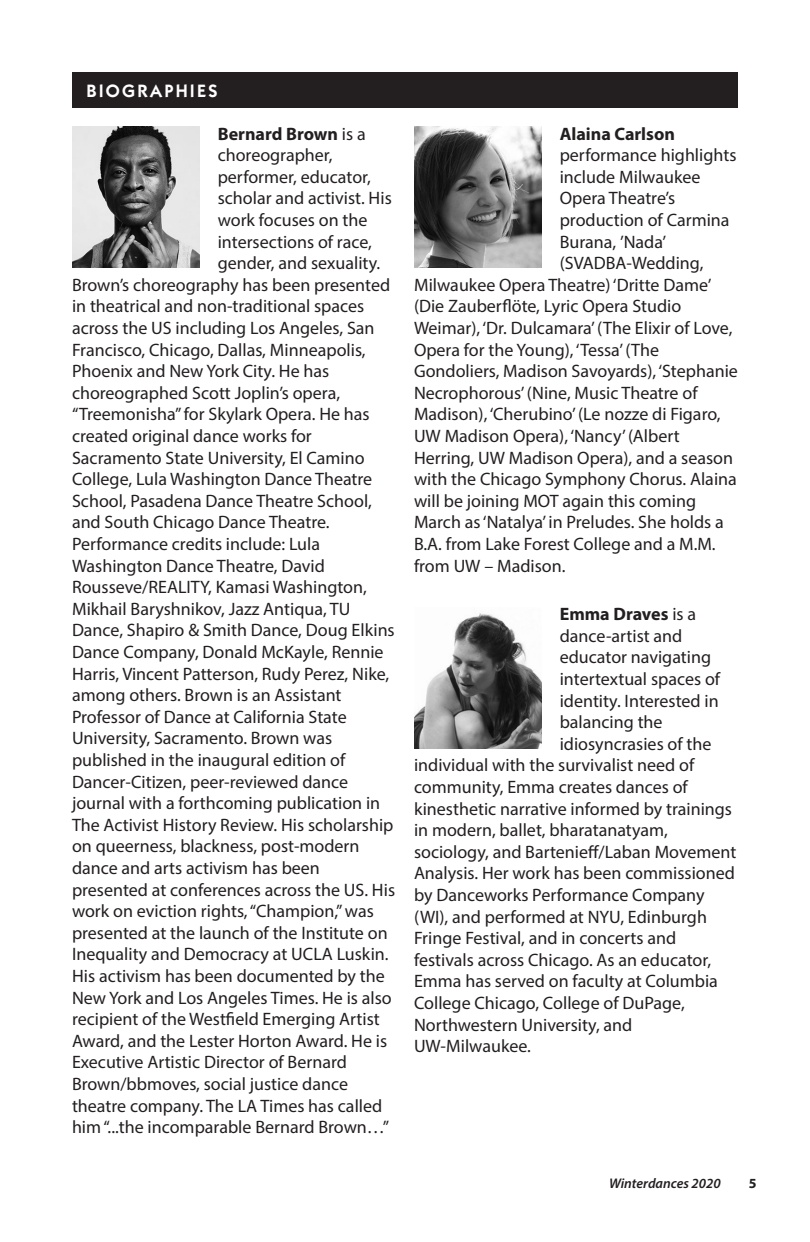
<style>
.page{position:relative;width:810px;height:1242px;background:#fff}
.page>*{position:absolute;margin:0;border:0;box-sizing:border-box;transform-origin:0 0}
.t1{font:18px "Myriad Pro";color:#231f20}
.t2{font:700 18px "Myriad Pro";color:#231f20}
.t3{font:600 18px "Itc Kabel";letter-spacing:.125em;color:#fff}
.t4{font:italic 600 14px "Myriad Pro";color:#231f20}
.t5{font:700 14px "Myriad Pro";color:#231f20}
.s1{font-weight:400}
</style>
<div class="page">
<div style="left:72px;top:72px;width:666px;height:36px;background:#231f20"></div>
<img style="left:72px;top:127px;width:128px;height:141px">
<img style="left:414px;top:127px;width:128px;height:141px">
<img style="left:414px;top:613px;width:128px;height:135px">
<p class="t3" style="left:86px;top:80px;width:132px">BIOGRAPHIES</p>
<p class="t2" style="left:218px;top:122px;width:150px">Bernard Brown <span class="s1">is a</span></p>
<p class="t1" style="left:218px;top:144px;width:116px">choreographer,</p>
<p class="t1" style="left:218px;top:166px;width:155px">performer, educator,</p>
<p class="t1" style="left:218px;top:187px;width:176px">scholar and activist. His</p>
<p class="t1" style="left:218px;top:209px;width:151px">work focuses on the</p>
<p class="t1" style="left:218px;top:230px;width:156px">intersections of race,</p>
<p class="t1" style="left:218px;top:252px;width:164px">gender, and sexuality.</p>
<p class="t1" style="left:72px;top:274px;width:320px">Brown’s choreography has been presented</p>
<p class="t1" style="left:72px;top:295px;width:294px">in theatrical and non-traditional spaces</p>
<p class="t1" style="left:72px;top:317px;width:304px">across the US including Los Angeles, San</p>
<p class="t1" style="left:72px;top:338px;width:295px">Francisco, Chicago, Dallas, Minneapolis,</p>
<p class="t1" style="left:72px;top:360px;width:259px">Phoenix and New York City. He has</p>
<p class="t1" style="left:72px;top:382px;width:270px">choreographed Scott Joplin’s opera,</p>
<p class="t1" style="left:72px;top:403px;width:299px">“Treemonisha” for Skylark Opera. He has</p>
<p class="t1" style="left:72px;top:425px;width:241px">created original dance works for</p>
<p class="t1" style="left:72px;top:446px;width:294px">Sacramento State University, El Camino</p>
<p class="t1" style="left:72px;top:468px;width:302px">College, Lula Washington Dance Theatre</p>
<p class="t1" style="left:72px;top:490px;width:301px">School, Pasadena Dance Theatre School,</p>
<p class="t1" style="left:72px;top:511px;width:259px">and South Chicago Dance Theatre.</p>
<p class="t1" style="left:72px;top:533px;width:250px">Performance credits include: Lula</p>
<p class="t1" style="left:72px;top:554px;width:254px">Washington Dance Theatre, David</p>
<p class="t1" style="left:72px;top:576px;width:296px">Rousseve/REALITY, Kamasi Washington,</p>
<p class="t1" style="left:72px;top:598px;width:280px">Mikhail Baryshnikov, Jazz Antiqua, TU</p>
<p class="t1" style="left:72px;top:619px;width:324px">Dance, Shapiro &amp; Smith Dance, Doug Elkins</p>
<p class="t1" style="left:72px;top:641px;width:313px">Dance Company, Donald McKayle, Rennie</p>
<p class="t1" style="left:72px;top:662px;width:319px">Harris, Vincent Patterson, Rudy Perez, Nike,</p>
<p class="t1" style="left:72px;top:684px;width:271px">among others. Brown is an Assistant</p>
<p class="t1" style="left:72px;top:706px;width:276px">Professor of Dance at California State</p>
<p class="t1" style="left:72px;top:727px;width:262px">University, Sacramento. Brown was</p>
<p class="t1" style="left:72px;top:749px;width:275px">published in the inaugural edition of</p>
<p class="t1" style="left:72px;top:770px;width:278px">Dancer-Citizen, peer-reviewed dance</p>
<p class="t1" style="left:72px;top:792px;width:310px">journal with a forthcoming publication in</p>
<p class="t1" style="left:72px;top:814px;width:323px">The Activist History Review. His scholarship</p>
<p class="t1" style="left:72px;top:835px;width:289px">on queerness, blackness, post-modern</p>
<p class="t1" style="left:72px;top:857px;width:249px">dance and arts activism has been</p>
<p class="t1" style="left:72px;top:878px;width:325px">presented at conferences across the US. His</p>
<p class="t1" style="left:72px;top:900px;width:303px">work on eviction rights, “Champion,” was</p>
<p class="t1" style="left:72px;top:922px;width:317px">presented at the launch of the Institute on</p>
<p class="t1" style="left:72px;top:943px;width:318px">Inequality and Democracy at UCLA Luskin.</p>
<p class="t1" style="left:72px;top:965px;width:314px">His activism has been documented by the</p>
<p class="t1" style="left:72px;top:986px;width:321px">New York and Los Angeles Times. He is also</p>
<p class="t1" style="left:72px;top:1008px;width:309px">recipient of the Westfield Emerging Artist</p>
<p class="t1" style="left:72px;top:1030px;width:317px">Award, and the Lester Horton Award. He is</p>
<p class="t1" style="left:72px;top:1051px;width:276px">Executive Artistic Director of Bernard</p>
<p class="t1" style="left:72px;top:1073px;width:278px">Brown/bbmoves, social justice dance</p>
<p class="t1" style="left:72px;top:1094px;width:312px">theatre company. The LA Times has called</p>
<p class="t1" style="left:72px;top:1116px;width:319px">him “...the incomparable Bernard Brown…”</p>
<p class="t2" style="left:560px;top:122px;width:117px">Alaina Carlson</p>
<p class="t1" style="left:560px;top:144px;width:178px">performance highlights</p>
<p class="t1" style="left:560px;top:166px;width:142px">include Milwaukee</p>
<p class="t1" style="left:560px;top:187px;width:117px">Opera Theatre’s</p>
<p class="t1" style="left:560px;top:209px;width:171px">production of Carmina</p>
<p class="t1" style="left:560px;top:230px;width:108px">Burana, ’Nada’</p>
<p class="t1" style="left:560px;top:252px;width:145px">(SVADBA-Wedding,</p>
<p class="t1" style="left:414px;top:274px;width:299px">Milwaukee Opera Theatre) ‘Dritte Dame’</p>
<p class="t1" style="left:414px;top:295px;width:269px">(Die Zauberflöte, Lyric Opera Studio</p>
<p class="t1" style="left:414px;top:317px;width:320px">Weimar), ‘Dr. Dulcamara’ (The Elixir of Love,</p>
<p class="t1" style="left:414px;top:338px;width:247px">Opera for the Young), ‘Tessa’ (The</p>
<p class="t1" style="left:414px;top:360px;width:325px">Gondoliers, Madison Savoyards), ‘Stephanie</p>
<p class="t1" style="left:414px;top:382px;width:285px">Necrophorous’ (Nine, Music Theatre of</p>
<p class="t1" style="left:414px;top:403px;width:308px">Madison), ‘Cherubino’ (Le nozze di Figaro,</p>
<p class="t1" style="left:414px;top:425px;width:267px">UW Madison Opera), ‘Nancy’ (Albert</p>
<p class="t1" style="left:414px;top:446px;width:321px">Herring, UW Madison Opera), and a season</p>
<p class="t1" style="left:414px;top:468px;width:324px">with the Chicago Symphony Chorus. Alaina</p>
<p class="t1" style="left:414px;top:490px;width:284px">will be joining MOT again this coming</p>
<p class="t1" style="left:414px;top:511px;width:311px">March as ‘Natalya’ in Preludes. She holds a</p>
<p class="t1" style="left:414px;top:533px;width:303px">B.A. from Lake Forest College and a M.M.</p>
<p class="t1" style="left:414px;top:554px;width:153px">from UW – Madison.</p>
<p class="t2" style="left:560px;top:602px;width:138px">Emma Draves <span class="s1">is a</span></p>
<p class="t1" style="left:560px;top:625px;width:124px">dance-artist and</p>
<p class="t1" style="left:560px;top:646px;width:153px">educator navigating</p>
<p class="t1" style="left:560px;top:668px;width:162px">intertextual spaces of</p>
<p class="t1" style="left:560px;top:689px;width:161px">identity. Interested in</p>
<p class="t1" style="left:560px;top:711px;width:104px">balancing the</p>
<p class="t1" style="left:560px;top:733px;width:153px">idiosyncrasies of the</p>
<p class="t1" style="left:414px;top:754px;width:282px">individual with the survivalist need of</p>
<p class="t1" style="left:414px;top:776px;width:275px">community, Emma creates dances of</p>
<p class="t1" style="left:414px;top:797px;width:320px">kinesthetic narrative informed by trainings</p>
<p class="t1" style="left:414px;top:819px;width:255px">in modern, ballet, bharatanatyam,</p>
<p class="t1" style="left:414px;top:841px;width:324px">sociology, and Bartenieff/Laban Movement</p>
<p class="t1" style="left:414px;top:862px;width:322px">Analysis. Her work has been commissioned</p>
<p class="t1" style="left:414px;top:884px;width:292px">by Danceworks Performance Company</p>
<p class="t1" style="left:414px;top:905px;width:295px">(WI), and performed at NYU, Edinburgh</p>
<p class="t1" style="left:414px;top:927px;width:264px">Fringe Festival, and in concerts and</p>
<p class="t1" style="left:414px;top:949px;width:299px">festivals across Chicago. As an educator,</p>
<p class="t1" style="left:414px;top:970px;width:305px">Emma has served on faculty at Columbia</p>
<p class="t1" style="left:414px;top:992px;width:272px">College Chicago, College of DuPage,</p>
<p class="t1" style="left:414px;top:1013px;width:220px">Northwestern University, and</p>
<p class="t1" style="left:414px;top:1035px;width:119px">UW-Milwaukee.</p>
<p class="t4" style="left:609px;top:1174px;width:113px">Winterdances 2020</p>
<p class="t5" style="left:749px;top:1174px;width:9px">5</p>
</div>
